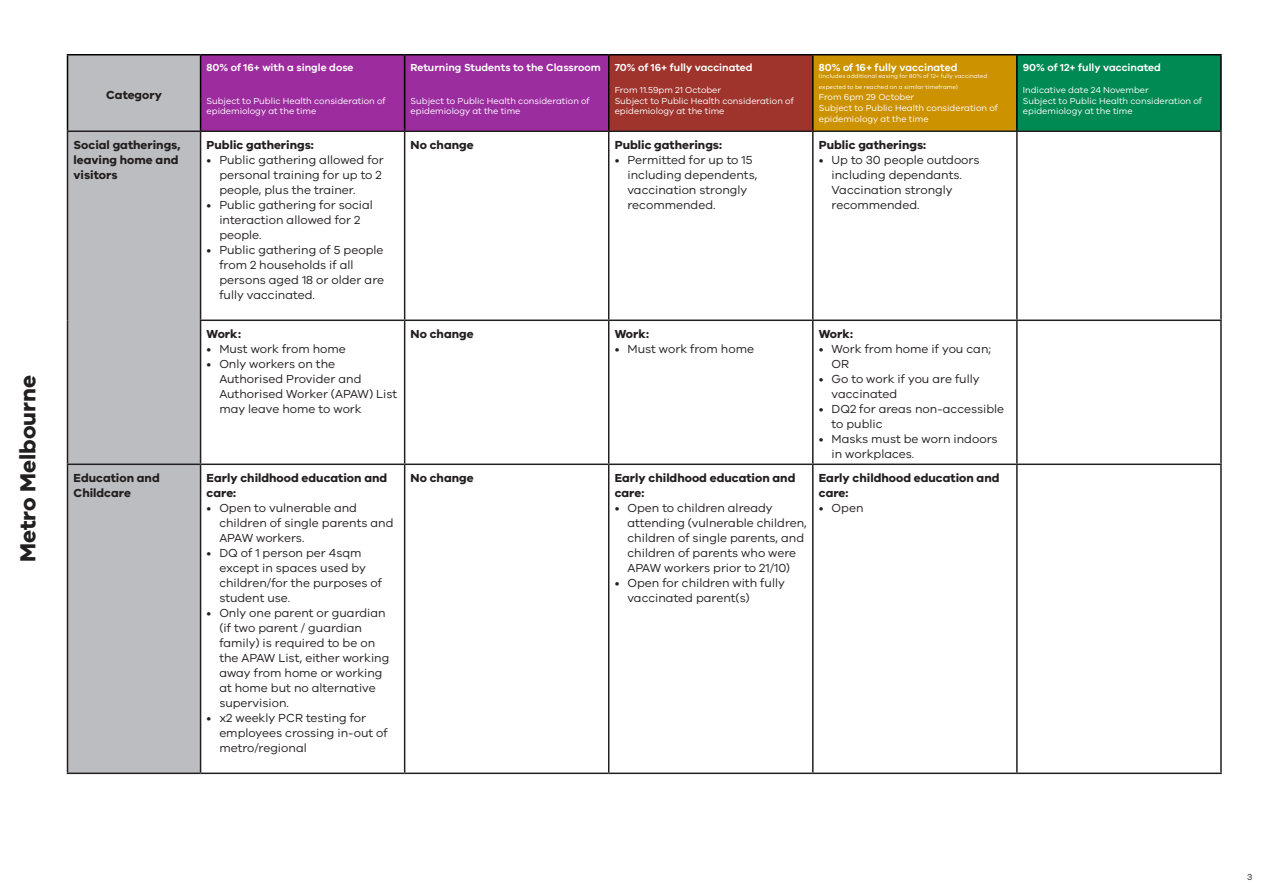
<style>
.page{position:relative;width:1263px;height:893px;background:#fff}
.page>*{position:absolute;margin:0;border:0;box-sizing:border-box;transform-origin:0 0}
.t1{font:700 22.5px "VIC";color:#231f20}
.t2{font:12px/15px "VIC";color:#231f20}
.Body_text_Header{font:700 12px/15px "VIC";color:#231f20}
.Body_text_-_No_Bulle{font:600 10.5px "VIC";color:#fff}
.Body_text_-_No_Bulle-2{font:9px/10.8px "VIC";color:#fff}
.t3{font:9px "VIC";color:#231f20}
.Body_text_-_No_Bulle-3{font:6px/10.8px "VIC";color:#fff}
</style>
<div class="page">
<div style="left:68px;top:55px;width:133px;height:76px;background:#bcbdc0"></div>
<div style="left:201px;top:55px;width:204px;height:76px;background:#9d2d9f"></div>
<div style="left:405px;top:55px;width:204px;height:76px;background:#9b2d9f"></div>
<div style="left:609px;top:55px;width:204px;height:76px;background:#9f342c"></div>
<div style="left:813px;top:55px;width:204px;height:76px;background:#cc9200"></div>
<div style="left:1017px;top:55px;width:204px;height:76px;background:#008a53"></div>
<div style="left:68px;top:132px;width:132px;height:641px;background:#bcbdc0"></div>
<hr style="left:67px;top:131px;width:134px;height:1px;background:#231f20">
<hr style="left:201px;top:131px;width:204px;height:1px;background:#231f20">
<hr style="left:405px;top:131px;width:204px;height:1px;background:#231f20">
<hr style="left:404px;top:132px;width:1px;height:188px;background:#231f20">
<hr style="left:609px;top:131px;width:204px;height:1px;background:#231f20">
<hr style="left:608px;top:132px;width:1px;height:188px;background:#231f20">
<hr style="left:813px;top:131px;width:204px;height:1px;background:#231f20">
<hr style="left:812px;top:132px;width:1px;height:188px;background:#231f20">
<hr style="left:1017px;top:131px;width:205px;height:1px;background:#231f20">
<hr style="left:1016px;top:132px;width:2px;height:188px;background:#231f20">
<hr style="left:404px;top:321px;width:1px;height:143px;background:#231f20">
<hr style="left:608px;top:321px;width:1px;height:143px;background:#231f20">
<hr style="left:813px;top:320px;width:204px;height:1px;background:#231f20">
<hr style="left:812px;top:321px;width:1px;height:143px;background:#231f20">
<hr style="left:1017px;top:320px;width:205px;height:1px;background:#231f20">
<hr style="left:1016px;top:321px;width:2px;height:143px;background:#231f20">
<hr style="left:404px;top:465px;width:1px;height:308px;background:#231f20">
<hr style="left:608px;top:465px;width:1px;height:308px;background:#231f20">
<hr style="left:813px;top:464px;width:204px;height:1px;background:#231f20">
<hr style="left:812px;top:465px;width:1px;height:308px;background:#231f20">
<hr style="left:1017px;top:464px;width:205px;height:1px;background:#231f20">
<hr style="left:1016px;top:465px;width:2px;height:308px;background:#231f20">
<hr style="left:813px;top:773px;width:204px;height:1px;background:#231f20">
<hr style="left:1017px;top:773px;width:205px;height:1px;background:#231f20">
<hr style="left:200px;top:320px;width:205px;height:1px;background:#231f20">
<hr style="left:67px;top:464px;width:134px;height:1px;background:#231f20">
<hr style="left:201px;top:464px;width:204px;height:1px;background:#231f20">
<hr style="left:67px;top:773px;width:134px;height:1px;background:#231f20">
<hr style="left:201px;top:773px;width:204px;height:1px;background:#231f20">
<hr style="left:405px;top:320px;width:204px;height:1px;background:#231f20">
<hr style="left:405px;top:464px;width:204px;height:1px;background:#231f20">
<hr style="left:405px;top:773px;width:204px;height:1px;background:#231f20">
<hr style="left:609px;top:320px;width:204px;height:1px;background:#231f20">
<hr style="left:609px;top:464px;width:204px;height:1px;background:#231f20">
<hr style="left:609px;top:773px;width:204px;height:1px;background:#231f20">
<hr style="left:67px;top:132px;width:1px;height:188px;background:#231f20">
<hr style="left:200px;top:132px;width:1px;height:188px;background:#231f20">
<hr style="left:67px;top:320px;width:1px;height:144px;background:#231f20">
<hr style="left:200px;top:321px;width:1px;height:143px;background:#231f20">
<hr style="left:67px;top:465px;width:1px;height:308px;background:#231f20">
<hr style="left:200px;top:465px;width:1px;height:308px;background:#231f20">
<hr style="left:1220px;top:132px;width:2px;height:188px;background:#231f20">
<hr style="left:1220px;top:321px;width:2px;height:143px;background:#231f20">
<hr style="left:1220px;top:465px;width:2px;height:308px;background:#231f20">
<hr style="left:67px;top:54px;width:134px;height:2px;background:#000">
<hr style="left:67px;top:56px;width:1px;height:75px;background:#000">
<hr style="left:201px;top:54px;width:204px;height:2px;background:#000">
<hr style="left:200px;top:56px;width:1px;height:75px;background:#000">
<hr style="left:405px;top:54px;width:204px;height:2px;background:#000">
<hr style="left:404px;top:56px;width:1px;height:75px;background:#000">
<hr style="left:609px;top:54px;width:204px;height:2px;background:#000">
<hr style="left:608px;top:56px;width:1px;height:75px;background:#000">
<hr style="left:813px;top:54px;width:204px;height:2px;background:#000">
<hr style="left:812px;top:56px;width:1px;height:75px;background:#000">
<hr style="left:1017px;top:54px;width:205px;height:2px;background:#000">
<hr style="left:1016px;top:56px;width:2px;height:75px;background:#000">
<hr style="left:1220px;top:56px;width:2px;height:75px;background:#000">
<p class="t1" style="left:14px;top:562px;width:188px;rotate:-90deg">Metro Melbourne</p>
<p class="Body_text_Header" style="left:106px;top:87px;width:57px">Category</p>
<p class="Body_text_-_No_Bulle" style="left:207px;top:61px;width:149px">80% of 16+ with a single dose</p>
<p class="Body_text_-_No_Bulle-2" style="left:207px;top:95px;width:181px">Subject to Public Health consideration of epidemiology at the time</p>
<p class="Body_text_Header" style="left:74px;top:137px;width:109px">Social gatherings, leaving home and visitors</p>
<p class="Body_text_Header" style="left:207px;top:137px;width:109px">Public gatherings:</p>
<p class="t2" style="left:219px;top:152px;width:166px;text-indent:-13px">• Public gathering allowed for personal training for up to 2 people, plus the trainer.</p>
<p class="t2" style="left:219px;top:197px;width:155px;text-indent:-13px">• Public gathering for social interaction allowed for 2 people.</p>
<p class="t2" style="left:219px;top:242px;width:166px;text-indent:-13px">• Public gathering of 5 people from 2 households if all persons aged 18 or older are fully vaccinated.</p>
<p class="Body_text_Header" style="left:207px;top:326px;width:36px">Work:</p>
<p class="t2" style="left:207px;top:341px;width:141px">• Must work from home</p>
<p class="t2" style="left:219px;top:356px;width:179px;text-indent:-13px">• Only workers on the<br>Authorised Provider and<br>Authorised Worker (APAW) List may leave home to work</p>
<p class="Body_text_Header" style="left:74px;top:470px;width:88px">Education and<br>Childcare</p>
<p class="Body_text_Header" style="left:207px;top:470px;width:182px">Early childhood education and care:</p>
<p class="t2" style="left:219px;top:500px;width:176px;text-indent:-13px">• Open to vulnerable and children of single parents and<br>APAW workers.</p>
<p class="t2" style="left:219px;top:545px;width:164px;text-indent:-13px">• DQ of 1 person per 4sqm except in spaces used by children/for the purposes of student use.</p>
<p class="t2" style="left:219px;top:605px;width:172px;text-indent:-13px">• Only one parent or guardian (if two parent / guardian family) is required to be on the APAW List, either working away from home or working at home but no alternative supervision.</p>
<p class="t2" style="left:219px;top:710px;width:170px;text-indent:-13px">• x2 weekly PCR testing for employees crossing in-out of metro/regional</p>
<p class="Body_text_-_No_Bulle" style="left:411px;top:61px;width:192px">Returning Students to the Classroom</p>
<p class="Body_text_-_No_Bulle-2" style="left:411px;top:95px;width:181px">Subject to Public Health consideration of epidemiology at the time</p>
<p class="Body_text_-_No_Bulle" style="left:615px;top:61px;width:139px">70% of 16+ fully vaccinated</p>
<p class="Body_text_-_No_Bulle-2" style="left:615px;top:84px;width:108px">From 11.59pm 21 October</p>
<p class="Body_text_-_No_Bulle-2" style="left:615px;top:95px;width:181px">Subject to Public Health consideration of epidemiology at the time</p>
<p class="Body_text_Header" style="left:411px;top:137px;width:65px">No change</p>
<p class="Body_text_Header" style="left:615px;top:137px;width:109px">Public gatherings:</p>
<p class="t2" style="left:627px;top:152px;width:131px;text-indent:-13px">• Permitted for up to 15 including dependents, vaccination strongly recommended.</p>
<p class="Body_text_-_No_Bulle" style="left:819px;top:61px;width:140px">80% of 16+ fully vaccinated</p>
<p class="Body_text_-_No_Bulle-3" style="left:819px;top:71px;width:170px">(includes additional easing for 80% of 12+ fully vaccinated expected to be reached on a similar timeframe)</p>
<p class="Body_text_-_No_Bulle-2" style="left:819px;top:91px;width:97px">From 6pm 29 October</p>
<p class="Body_text_-_No_Bulle-2" style="left:819px;top:102px;width:181px">Subject to Public Health consideration of epidemiology at the time</p>
<p class="Body_text_Header" style="left:819px;top:137px;width:109px">Public gatherings:</p>
<p class="t2" style="left:831px;top:152px;width:149px;text-indent:-13px">• Up to 30 people outdoors including dependants.<br>Vaccination strongly recommended.</p>
<p class="Body_text_Header" style="left:411px;top:326px;width:65px">No change</p>
<p class="Body_text_Header" style="left:615px;top:326px;width:36px">Work:</p>
<p class="t2" style="left:615px;top:341px;width:141px">• Must work from home</p>
<p class="Body_text_Header" style="left:411px;top:470px;width:65px">No change</p>
<p class="Body_text_Header" style="left:615px;top:470px;width:182px">Early childhood education and care:</p>
<p class="t2" style="left:627px;top:500px;width:181px;text-indent:-13px">• Open to children already attending (vulnerable children, children of single parents, and children of parents who were<br>APAW workers prior to 21/10)</p>
<p class="t2" style="left:627px;top:575px;width:159px;text-indent:-13px">• Open for children with fully vaccinated parent(s)</p>
<p class="Body_text_Header" style="left:819px;top:326px;width:36px">Work:</p>
<p class="t2" style="left:831px;top:341px;width:161px;text-indent:-13px">• Work from home if you can;<br>OR</p>
<p class="t2" style="left:831px;top:371px;width:150px;text-indent:-13px">• Go to work if you are fully vaccinated</p>
<p class="t2" style="left:831px;top:401px;width:174px;text-indent:-13px">• DQ2 for areas non-accessible to public</p>
<p class="t2" style="left:831px;top:431px;width:168px;text-indent:-13px">• Masks must be worn indoors in workplaces.</p>
<p class="Body_text_Header" style="left:819px;top:470px;width:182px">Early childhood education and care:</p>
<p class="t2" style="left:819px;top:500px;width:46px">• Open</p>
<p class="Body_text_-_No_Bulle" style="left:1023px;top:61px;width:140px">90% of 12+ fully vaccinated</p>
<p class="Body_text_-_No_Bulle-2" style="left:1023px;top:84px;width:127px">Indicative date 24 November</p>
<p class="Body_text_-_No_Bulle-2" style="left:1023px;top:95px;width:181px">Subject to Public Health consideration of epidemiology at the time</p>
<p class="t3" style="left:1247px;top:871px;width:7px">3</p>
</div>
